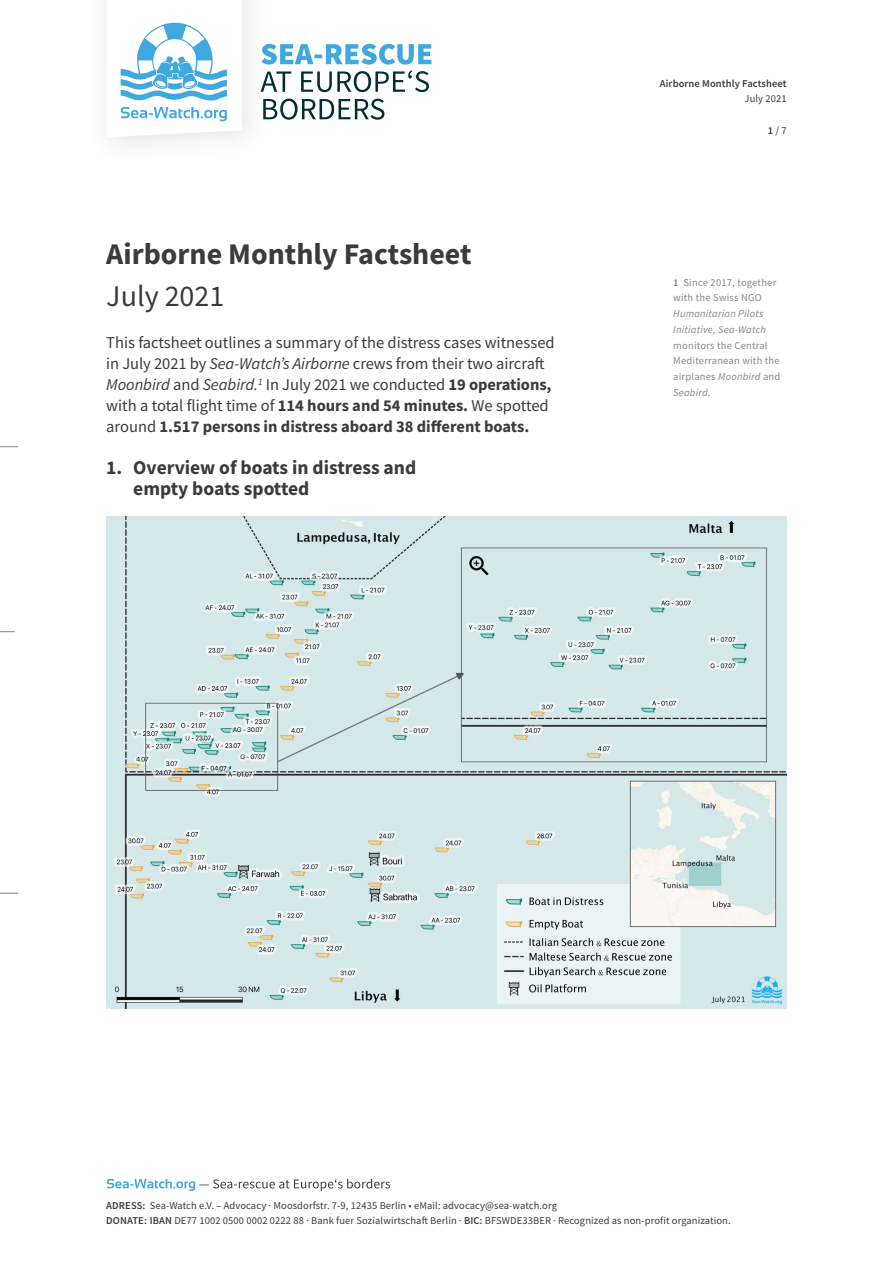
<style>
.page{position:relative;width:893px;height:1263px;background:#fff}
.page>*{position:absolute;margin:0;border:0;box-sizing:border-box;transform-origin:0 0}
.t1{font:700 30px "Source Sans Pro";color:#3b3b3a}
.t2{font:30px "Source Sans Pro";color:#3b3b3a}
.t3{font:700 19.5px/21px "Source Sans Pro";color:#3b3b3a}
.t4{font:16.5px/21px "Source Sans Pro";color:#3b3b3a}
.t5{font:10.5px/15px "Source Sans Pro";letter-spacing:.01em;color:#3b3b3a}
.t6{font:10.5px/15.8px "Source Sans Pro";letter-spacing:.02em;color:#878786}
.t7{font:italic 10.5px/15.8px "Source Sans Pro";letter-spacing:.02em;color:#878786}
.t8{font:600 10.5px "Source Sans Pro";letter-spacing:.01em;color:#3b3b3a}
.s1{font-style:italic}
.s2{font-weight:700}
.s3{font-weight:600}
</style>
<div class="page">
<svg style="left:107px;top:1179px;width:283px;height:12px"></svg>
<svg style="left:269px;top:99px;width:115px;height:21px"></svg>
<svg style="left:269px;top:44px;width:162px;height:48px"></svg>
<div style="left:85px;top:0;width:184px;height:164px;background:#3b3b3a;opacity:.15"></div>
<svg style="left:106px;top:0;width:136px;height:137px"></svg>
<svg style="left:0;top:631px;width:15px;height:1px"></svg>
<svg style="left:0;top:446px;width:18px;height:1px"></svg>
<svg style="left:0;top:893px;width:18px;height:1px"></svg>
<img style="left:106px;top:516px;width:681px;height:492px">
<h1 class="t1" style="left:106px;top:234px;width:367px">Airborne Monthly Factsheet</h1>
<h1 class="t2" style="left:106px;top:277px;width:120px">July 2021</h1>
<p class="t4" style="left:106px;top:332px;width:450px">This factsheet outlines a summary of the distress cases witnessed in July 2021 by <span class="s1">Sea-Watch’s Airborne</span> crews from their two aircraft <span class="s1">Moonbird</span> and <span class="s1">Seabird.</span><sup>1</sup> In July 2021 we conducted <span class="s2">19 operations, </span>with a total flight time of <span class="s2">114 hours and 54 minutes.</span> We spotted around <span class="s2">1.517 persons in distress aboard 38 different boats.</span></p>
<p class="t3" style="left:133px;top:457px;width:284px;text-indent:-27px">1. Overview of boats in distress and empty boats spotted</p>
<p class="t8" style="left:660px;top:76px;width:128px">Airborne Monthly Factsheet</p>
<p class="t5" style="left:744px;top:91px;width:44px">July 2021</p>
<p class="t5" style="left:768px;top:123px;width:20px"><span class="s3">1</span> / 7</p>
<p class="t6" style="left:673px;top:274px;width:105px"><span class="s3">1</span> Since 2017, together with the Swiss NGO</p>
<p class="t7" style="left:673px;top:306px;width:94px">Humanitarian Pilots<br>Initiative, Sea-Watch</p>
<p class="t6" style="left:673px;top:337px;width:109px">monitors the Central<br>Mediterranean with the airplanes <span class="s1">Moonbird</span> and<br><span class="s1">Seabird</span>.</p>
<p class="t5" style="left:106px;top:1198px;width:626px"><span class="s3">ADRESS:</span> Sea-Watch e.V. – Advocacy · Moosdorfstr. 7-9, 12435 Berlin • eMail: advocacy@sea-watch.org<br><span class="s3">DONATE: IBAN</span> DE77 1002 0500 0002 0222 88 · Bank fuer Sozialwirtschaft Berlin · <span class="s3">BIC:</span> BFSWDE33BER · Recognized as non-profit organization.</p>
</div>
